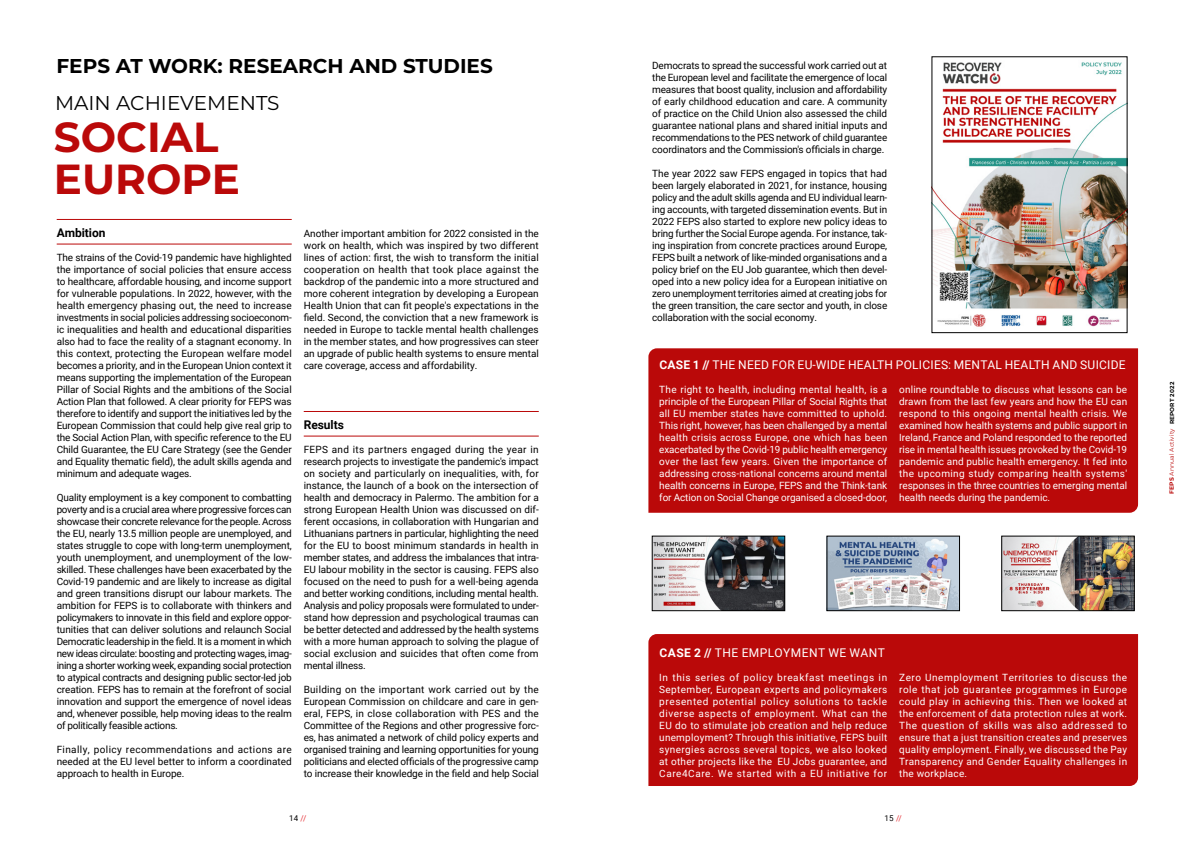
<style>
.page{position:relative;width:1191px;height:842px;background:#fff}
.page>*{position:absolute;margin:0;border:0;box-sizing:border-box;transform-origin:0 0}
.t1{font:700 42px/42px "Montserrat";color:#ba0909}
.t2{font:700 20px "Montserrat";color:#000}
.t3{font:20px "Montserrat";color:#000}
.t4{font:12px "Roboto";letter-spacing:.02em;color:#fff}
.t5{font:12px "Roboto";letter-spacing:.04em;color:#fff}
.t6{font:700 12px "Roboto";letter-spacing:-.005em;color:#000}
.t7{font:10px/12px "Roboto";letter-spacing:-.015em;color:#000;text-align:justify}
.t8{font:10px/12px "Roboto";letter-spacing:.005em;color:#fff;text-align:justify}
.t9{font:8px "Roboto";color:#000}
.t10{font:6px "Montserrat";letter-spacing:.02em;color:#ba0909}
.t11{font:700 5.8px "Montserrat";letter-spacing:.03em;color:#000}
.s1{font-weight:700}
.s2{color:#e73137}
</style>
<div class="page">
<hr style="left:57px;top:219px;width:235px;height:1px;background:#ba0909">
<hr style="left:57px;top:244px;width:235px;height:1px;background:#ba0909">
<hr style="left:304px;top:411px;width:235px;height:1px;background:#ba0909">
<hr style="left:304px;top:436px;width:235px;height:1px;background:#ba0909">
<div style="left:648px;top:348px;width:490px;height:165px;background:#ba0909"></div>
<div style="left:648px;top:634px;width:490px;height:152px;background:#ba0909"></div>
<img style="left:654px;top:538px;width:129px;height:71px">
<div style="left:652px;top:536px;width:133px;height:75px;border:1px solid #000"></div>
<img style="left:829px;top:538px;width:128px;height:71px">
<div style="left:827px;top:536px;width:132px;height:75px;border:1px solid #000"></div>
<img style="left:1003px;top:538px;width:129px;height:71px">
<div style="left:1001px;top:536px;width:133px;height:75px;border:1px solid #000"></div>
<img style="left:934px;top:62px;width:191px;height:265px">
<h2 class="t2" style="left:56px;top:52px;width:438px">FEPS AT WORK: RESEARCH AND STUDIES</h2>
<h2 class="t3" style="left:55px;top:89px;width:226px">MAIN ACHIEVEMENTS</h2>
<h1 class="t1" style="left:54px;top:114px;width:188px">SOCIAL<br>EUROPE</h1>
<p class="t6" style="left:57px;top:224px;width:50px">Ambition</p>
<p class="t7" style="left:57px;top:251px;width:237px">The strains of the Covid-19 pandemic have highlighted the importance of social policies that ensure access to healthcare, affordable housing, and income support for vulnerable populations. In 2022, however, with the health emergency phasing out, the need to increase investments in social policies addressing socioeconom&shy;ic inequalities and health and educational disparities also had to face the reality of a stagnant economy. In this context, protecting the European welfare model becomes a priority, and in the European Union context it means supporting the implementation of the European Pillar of Social Rights and the ambitions of the Social Action Plan that followed. A clear priority for FEPS was therefore to identify and support the initiatives led by the European Commission that could help give real grip to the Social Action Plan, with specific reference to the EU Child Guarantee, the EU Care Strategy (see the Gender and Equality thematic field), the adult skills agenda and minimum and adequate wages.</p>
<p class="t7" style="left:57px;top:491px;width:236px">Quality employment is a key component to combatting poverty and is a crucial area where progressive forces can showcase their concrete relevance for the people. Across the EU, nearly 13.5 million people are unemployed, and states struggle to cope with long-term unemployment, youth unemployment, and unemployment of the low&shy;skilled. These challenges have been exacerbated by the Covid-19 pandemic and are likely to increase as digital and green transitions disrupt our labour markets. The ambition for FEPS is to collaborate with thinkers and policymakers to innovate in this field and explore oppor&shy;tunities that can deliver solutions and relaunch Social Democratic leadership in the field. It is a moment in which new ideas circulate: boosting and protecting wages, imag&shy;ining a shorter working week, expanding social protection to atypical contracts and designing public sector-led job creation. FEPS has to remain at the forefront of social innovation and support the emergence of novel ideas and, whenever possible, help moving ideas to the realm of politically feasible actions.</p>
<p class="t7" style="left:57px;top:743px;width:236px">Finally, policy recommendations and actions are needed at the EU level better to inform a coordinated approach to health in Europe.</p>
<p class="t7" style="left:304px;top:227px;width:236px">Another important ambition for 2022 consisted in the work on health, which was inspired by two different lines of action: first, the wish to transform the initial cooperation on health that took place against the backdrop of the pandemic into a more structured and more coherent integration by developing a European Health Union that can fit people's expectations in the field. Second, the conviction that a new framework is needed in Europe to tackle mental health challenges in the member states, and how progressives can steer an upgrade of public health systems to ensure mental care coverage, access and affordability.</p>
<p class="t6" style="left:304px;top:416px;width:42px">Results</p>
<p class="t7" style="left:304px;top:443px;width:237px">FEPS and its partners engaged during the year in research projects to investigate the pandemic's impact on society and particularly on inequalities, with, for instance, the launch of a book on the intersection of health and democracy in Palermo. The ambition for a strong European Health Union was discussed on dif&shy;ferent occasions, in collaboration with Hungarian and Lithuanians partners in particular, highlighting the need for the EU to boost minimum standards in health in member states, and address the imbalances that intra-EU labour mobility in the sector is causing. FEPS also focused on the need to push for a well-being agenda and better working conditions, including mental health.<br>Analysis and policy proposals were formulated to under&shy;stand how depression and psychological traumas can be better detected and addressed by the health systems with a more human approach to solving the plague of social exclusion and suicides that often come from mental illness.</p>
<p class="t7" style="left:304px;top:683px;width:237px">Building on the important work carried out by the European Commission on childcare and care in gen&shy;eral, FEPS, in close collaboration with PES and the Committee of the Regions and other progressive forc&shy;es, has animated a network of child policy experts and organised training and learning opportunities for young politicians and elected officials of the progressive camp to increase their knowledge in the field and help Social</p>
<p class="t7" style="left:652px;top:59px;width:237px">Democrats to spread the successful work carried out at the European level and facilitate the emergence of local measures that boost quality, inclusion and affordability of early childhood education and care. A community of practice on the Child Union also assessed the child guarantee national plans and shared initial inputs and recommendations to the PES network of child guarantee coordinators and the Commission's officials in charge.</p>
<p class="t7" style="left:652px;top:167px;width:237px">The year 2022 saw FEPS engaged in topics that had been largely elaborated in 2021, for instance, housing policy and the adult skills agenda and EU individual learn&shy;ing accounts, with targeted dissemination events. But in 2022 FEPS also started to explore new policy ideas to bring further the Social Europe agenda. For instance, tak&shy;ing inspiration from concrete practices around Europe, FEPS built a network of like-minded organisations and a policy brief on the EU Job guarantee, which then devel&shy;oped into a new policy idea for a European initiative on zero unemployment territories aimed at creating jobs for the green transition, the care sector and youth, in close collaboration with the social economy.</p>
<p class="t4" style="left:659px;top:356px;width:467px"><span class="s1">CASE 1 //</span> THE NEED FOR EU-WIDE HEALTH POLICIES: MENTAL HEALTH AND SUICIDE</p>
<p class="t8" style="left:659px;top:383px;width:229px">The right to health, including mental health, is a principle of the European Pillar of Social Rights that all EU member states have committed to uphold.<br>This right, however, has been challenged by a mental health crisis across Europe, one which has been exacerbated by the Covid-19 public health emergency over the last few years. Given the importance of addressing cross-national concerns around mental health concerns in Europe, FEPS and the Think-tank for Action on Social Change organised a closed-door,</p>
<p class="t8" style="left:899px;top:383px;width:229px">online roundtable to discuss what lessons can be drawn from the last few years and how the EU can respond to this ongoing mental health crisis. We examined how health systems and public support in Ireland, France and Poland responded to the reported rise in mental health issues provoked by the Covid-19 pandemic and public health emergency. It fed into the upcoming study comparing health systems' responses in the three countries to emerging mental health needs during the pandemic.</p>
<p class="t5" style="left:659px;top:644px;width:227px"><span class="s1">CASE 2 //</span> THE EMPLOYMENT WE WANT</p>
<p class="t8" style="left:659px;top:671px;width:229px">In this series of policy breakfast meetings in September, European experts and policymakers presented potential policy solutions to tackle diverse aspects of employment. What can the EU do to stimulate job creation and help reduce unemployment? Through this initiative, FEPS built synergies across several topics, we also looked at other projects like the EU Jobs guarantee, and Care4Care. We started with a EU initiative for</p>
<p class="t8" style="left:899px;top:671px;width:229px">Zero Unemployment Territories to discuss the role that job guarantee programmes in Europe could play in achieving this. Then we looked at the enforcement of data protection rules at work.<br>The question of skills was also addressed to ensure that a just transition creates and preserves quality employment. Finally, we discussed the Pay Transparency and Gender Equality challenges in the workplace.</p>
<p class="t9" style="left:289px;top:813px;width:19px">14 <span class="s2">//</span></p>
<p class="t9" style="left:884px;top:813px;width:19px">15 <span class="s2">//</span></p>
<p class="t11" style="left:1167px;top:424px;width:44px;rotate:-90deg">REPORT 2022</p>
<p class="t10" style="left:1167px;top:494px;width:67px;rotate:-90deg"><span class="s1">FEPS</span> Annual Activity</p>
</div>
